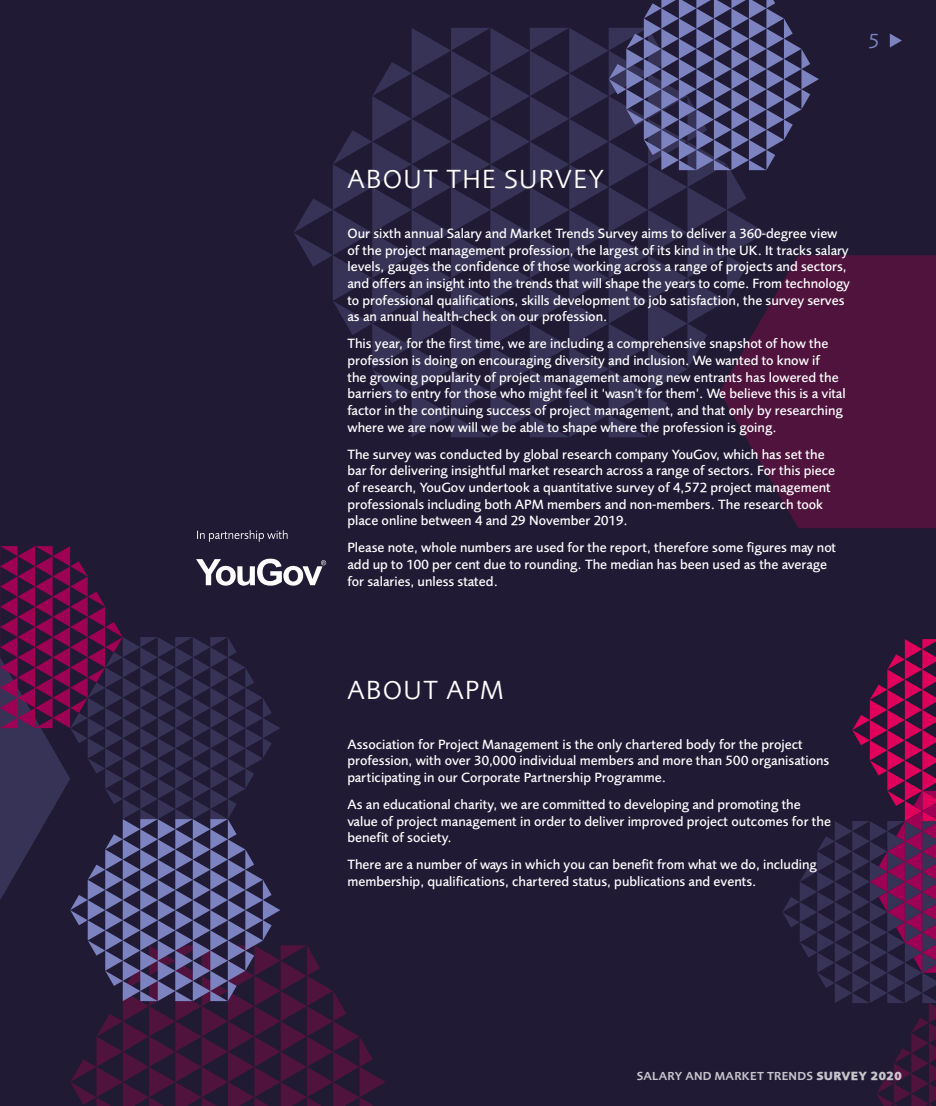
<style>
.page{position:relative;width:936px;height:1106px;background:#fff}
.page>*{position:absolute;margin:0;border:0;box-sizing:border-box;transform-origin:0 0}
.t1{font:27px "Foundry Sans";letter-spacing:.05em;color:#fff}
.t2{font:21px "Foundry Sans";color:#7d83c0}
.t3{font:500 13.8px/16.6px "Foundry Sans";color:#fff}
.t4{font:600 12px "Foundry Sans";letter-spacing:.02em;color:#fff}
.s1{font-weight:800}
</style>
<div class="page">
<div style="left:0;top:0;width:935px;height:1106px;background:#201a34"></div>
<svg style="left:889px;top:34px;width:12px;height:14px"></svg>
<svg style="left:294px;top:28px;width:472px;height:409px"></svg>
<svg style="left:70px;top:987px;width:316px;height:119px"></svg>
<svg style="left:783px;top:639px;width:152px;height:467px"></svg>
<svg style="left:608px;top:0;width:211px;height:170px"></svg>
<svg style="left:719px;top:255px;width:216px;height:273px;fill:#4f133d"></svg>
<svg style="left:0;top:530px;width:327px;height:471px"></svg>
<h2 class="t2" style="left:868px;top:28px;width:12px">5</h2>
<h1 class="t1" style="left:347px;top:163px;width:258px">ABOUT THE SURVEY</h1>
<p class="t3" style="left:347px;top:225px;width:504px">Our sixth annual Salary and Market Trends Survey aims to deliver a 360-degree view of the project management profession, the largest of its kind in the UK. It tracks salary levels, gauges the confidence of those working across a range of projects and sectors, and offers an insight into the trends that will shape the years to come. From technology to professional qualifications, skills development to job satisfaction, the survey serves as an annual health-check on our profession.</p>
<p class="t3" style="left:347px;top:335px;width:500px">This year, for the first time, we are including a comprehensive snapshot of how the profession is doing on encouraging diversity and inclusion. We wanted to know if<br>the growing popularity of project management among new entrants has lowered the barriers to entry for those who might feel it ‘wasn’t for them’. We believe this is a vital factor in the continuing success of project management, and that only by researching where we are now will we be able to shape where the profession is going.</p>
<p class="t3" style="left:347px;top:446px;width:489px">The survey was conducted by global research company YouGov, which has set the bar for delivering insightful market research across a range of sectors. For this piece of research, YouGov undertook a quantitative survey of 4,572 project management professionals including both APM members and non-members. The research took place online between 4 and 29 November 2019.</p>
<p class="t3" style="left:347px;top:539px;width:490px">Please note, whole numbers are used for the report, therefore some figures may not add up to 100 per cent due to rounding. The median has been used as the average for salaries, unless stated.</p>
<h1 class="t1" style="left:347px;top:674px;width:158px">ABOUT APM</h1>
<p class="t3" style="left:347px;top:735px;width:483px">Association for Project Management is the only chartered body for the project profession, with over 30,000 individual members and more than 500 organisations participating in our Corporate Partnership Programme.</p>
<p class="t3" style="left:347px;top:796px;width:485px">As an educational charity, we are committed to developing and promoting the value of project management in order to deliver improved project outcomes for the benefit of society.</p>
<p class="t3" style="left:347px;top:856px;width:471px">There are a number of ways in which you can benefit from what we do, including membership, qualifications, chartered status, publications and events.</p>
<p class="t4" style="left:636px;top:1069px;width:267px">SALARY AND MARKET TRENDS <span class="s1">SURVEY 2020</span></p>
</div>
